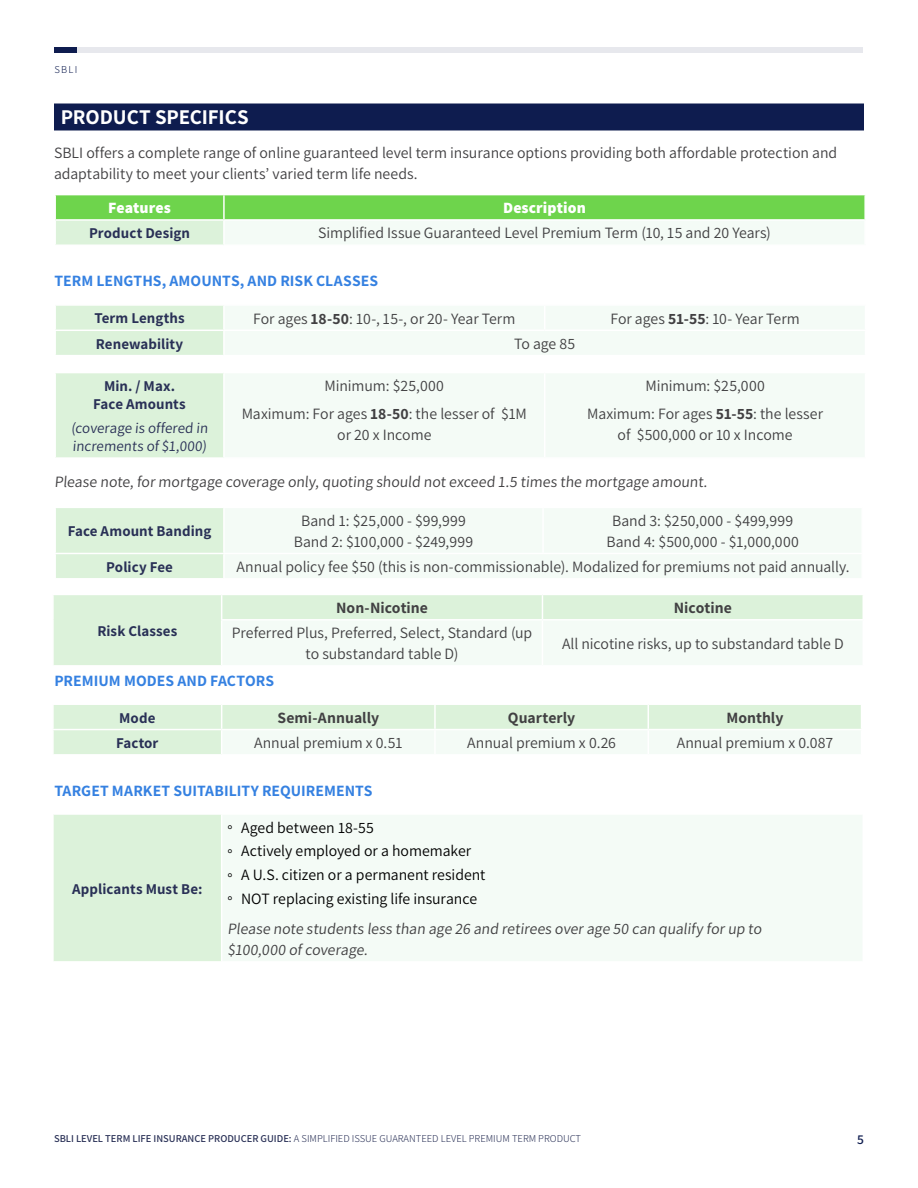
<style>
.page{position:relative;width:918px;height:1188px;background:#fff}
.page>*{position:absolute;margin:0;border:0;box-sizing:border-box;transform-origin:0 0}
.t1{font:700 21px "Assistant";letter-spacing:-.005em;color:#fff}
.t2{font:15.75px/20.9px "Assistant";color:#414042;text-align:center}
.t3{font:15.75px/23.7px "Assistant";color:#000}
.t4{font:700 15.75px "Assistant";letter-spacing:.005em;color:#3581e1}
.t5{font:700 15.75px "Assistant";color:#414042}
.t6{font:800 15.75px "Assistant";letter-spacing:.005em;color:#fff}
.t7{font:700 15px/18px "Assistant";letter-spacing:.005em;color:#293056;text-align:center}
.t8{font:15px/18px "Assistant";color:#293056}
.t9{font:600 13.5px "Assistant";color:#0e1c4f}
.t10{font:300 10.5px "Assistant";color:#293056}
.t11{font:300 10.5px "Assistant";color:#0e1c4f}
.s1{font-weight:700}
.s2{font-weight:600}
</style>
<div class="page">
<div style="left:54px;top:47px;width:809px;height:6px;background:#e7e8ed"></div>
<div style="left:54px;top:47px;width:23px;height:6px;background:#0e1c4f"></div>
<div style="left:54px;top:104px;width:810px;height:26px;background:#0e1c4f"></div>
<svg style="left:56px;top:306px;width:808px;height:49px"></svg>
<hr style="left:223px;top:306px;width:2px;height:24px;background:#fff">
<hr style="left:54px;top:330px;width:170px;height:1px;background:#fff">
<hr style="left:223px;top:331px;width:2px;height:24px;background:#fff">
<div style="left:54px;top:595px;width:167px;height:70px;background:#dcf2da"></div>
<svg style="left:222px;top:595px;width:641px;height:70px"></svg>
<svg style="left:54px;top:705px;width:807px;height:49px"></svg>
<hr style="left:52px;top:729px;width:170px;height:1px;background:#fff">
<div style="left:55px;top:373px;width:169px;height:85px;background:#dcf2da"></div>
<div style="left:225px;top:374px;width:639px;height:83px;background:#f4fbf6"></div>
<hr style="left:544px;top:373px;width:1px;height:84px;background:#fff">
<hr style="left:54px;top:373px;width:2px;height:84px;background:#fff">
<hr style="left:223px;top:373px;width:2px;height:84px;background:#fff">
<hr style="left:54px;top:457px;width:170px;height:2px;background:#fff">
<div style="left:56px;top:508px;width:167px;height:70px;background:#dcf2da"></div>
<div style="left:225px;top:509px;width:636px;height:69px;background:#f4fbf6"></div>
<hr style="left:224px;top:553px;width:319px;height:1px;background:#fff">
<hr style="left:543px;top:553px;width:320px;height:1px;background:#fff">
<hr style="left:542px;top:508px;width:2px;height:45px;background:#fff">
<hr style="left:54px;top:553px;width:170px;height:1px;background:#fff">
<div style="left:56px;top:195px;width:808px;height:24px;background:#6ed44c"></div>
<div style="left:55px;top:220px;width:169px;height:25px;background:#dcf2da"></div>
<div style="left:224px;top:220px;width:641px;height:25px;background:#f4fbf6"></div>
<hr style="left:223px;top:195px;width:2px;height:24px;background:#fff">
<hr style="left:224px;top:219px;width:642px;height:2px;background:#fff">
<hr style="left:864px;top:221px;width:2px;height:23px;background:#fff">
<hr style="left:54px;top:219px;width:170px;height:2px;background:#fff">
<hr style="left:54px;top:221px;width:2px;height:23px;background:#fff">
<hr style="left:223px;top:221px;width:2px;height:23px;background:#fff">
<div style="left:53px;top:814px;width:169px;height:148px;background:#dcf2da"></div>
<div style="left:222px;top:814px;width:641px;height:148px;background:#f4fbf6"></div>
<hr style="left:222px;top:813px;width:642px;height:2px;background:#fff">
<hr style="left:222px;top:961px;width:642px;height:2px;background:#fff">
<hr style="left:52px;top:813px;width:170px;height:2px;background:#fff">
<hr style="left:52px;top:815px;width:2px;height:146px;background:#fff">
<hr style="left:221px;top:815px;width:1px;height:146px;background:#fff">
<hr style="left:52px;top:961px;width:170px;height:2px;background:#fff">
<p class="t11" style="left:54px;top:62px;width:24px">SBLI</p>
<h1 class="t1" style="left:61px;top:102px;width:190px">PRODUCT SPECIFICS</h1>
<p class="t2" style="left:54px;top:142px;width:785px;text-align:left">SBLI offers a complete range of online guaranteed level term insurance options providing both affordable protection and adaptability to meet your clients’ varied term life needs.</p>
<p class="t6" style="left:108px;top:197px;width:64px">Features</p>
<p class="t6" style="left:503px;top:197px;width:84px">Description</p>
<p class="t7" style="left:89px;top:224px;width:102px">Product Design</p>
<p class="t2" style="left:318px;top:222px;width:454px">Simplified Issue Guaranteed Level Premium Term (10, 15 and 20 Years)</p>
<p class="t4" style="left:54px;top:270px;width:325px">TERM LENGTHS, AMOUNTS, AND RISK CLASSES</p>
<p class="t7" style="left:94px;top:309px;width:92px">Term Lengths</p>
<p class="t2" style="left:253px;top:307px;width:264px">For ages <span class="s1">18-50</span>: 10-, 15-, or 20- Year Term</p>
<p class="t2" style="left:610px;top:307px;width:191px">For ages <span class="s1">51-55</span>: 10- Year Term</p>
<p class="t7" style="left:96px;top:334px;width:89px">Renewability</p>
<p class="t2" style="left:514px;top:332px;width:63px">To age 85</p>
<p class="t7" style="left:93px;top:376px;width:94px">Min. / Max.<br>Face Amounts</p>
<p class="t8" style="left:71px;top:419px;width:140px">(coverage is offered in increments of $1,000)</p>
<p class="t2" style="left:242px;top:371px;width:287px;line-height:27.8px">Minimum: $25,000<br>Maximum: For ages <span class="s1">18-50</span>: the lesser of $1M</p>
<p class="t2" style="left:337px;top:423px;width:96px">or 20 x Income</p>
<p class="t2" style="left:587px;top:371px;width:237px;line-height:27.8px">Minimum: $25,000<br>Maximum: For ages <span class="s1">51-55</span>: the lesser</p>
<p class="t2" style="left:618px;top:423px;width:176px">of $500,000 or 10 x Income</p>
<p class="t2" style="left:54px;top:471px;width:653px">Please note, for mortgage coverage only, quoting should not exceed 1. 5 times the mortgage amount.</p>
<p class="t7" style="left:68px;top:521px;width:145px">Face Amount Banding</p>
<p class="t2" style="left:294px;top:510px;width:181px">Band 1: $25,000 - $99,999<br>Band 2: $100,000 - $249,999</p>
<p class="t2" style="left:606px;top:510px;width:194px">Band 3: $250,000 - $499,999<br>Band 4: $500,000 - $1,000,000</p>
<p class="t7" style="left:106px;top:557px;width:68px">Policy Fee</p>
<p class="t2" style="left:237px;top:556px;width:612px">Annual policy fee $50 (this is non-commissionable). Modalized for premiums not paid annually.</p>
<p class="t7" style="left:97px;top:621px;width:81px">Risk Classes</p>
<p class="t5" style="left:336px;top:597px;width:93px">Non-Nicotine</p>
<p class="t5" style="left:674px;top:597px;width:59px">Nicotine</p>
<p class="t2" style="left:232px;top:622px;width:302px">Preferred Plus, Preferred, Select, Standard (up to substandard table D)</p>
<p class="t2" style="left:562px;top:632px;width:283px">All nicotine risks, up to substandard table D</p>
<p class="t4" style="left:54px;top:670px;width:221px">PREMIUM MODES AND FACTORS</p>
<p class="t7" style="left:119px;top:708px;width:38px">Mode</p>
<p class="t5" style="left:277px;top:707px;width:103px">Semi-Annually</p>
<p class="t5" style="left:508px;top:707px;width:69px">Quarterly</p>
<p class="t5" style="left:726px;top:707px;width:59px">Monthly</p>
<p class="t7" style="left:116px;top:733px;width:44px">Factor</p>
<p class="t2" style="left:254px;top:732px;width:150px">Annual premium x 0.51</p>
<p class="t2" style="left:467px;top:732px;width:150px">Annual premium x 0.26</p>
<p class="t2" style="left:677px;top:732px;width:158px">Annual premium x 0.087</p>
<p class="t4" style="left:54px;top:780px;width:320px">TARGET MARKET SUITABILITY REQUIREMENTS</p>
<p class="t7" style="left:72px;top:879px;width:132px">Applicants Must Be:</p>
<p class="t3" style="left:228px;top:815px;width:259px">° Aged between 18-55<br>° Actively employed or a homemaker<br>° A U.S. citizen or a permanent resident ° NOT replacing existing life insurance</p>
<p class="t2" style="left:228px;top:918px;width:538px;text-align:left">Please note students less than age 26 and retirees over age 50 can qualify for up to $100,000 of coverage.</p>
<p class="t10" style="left:54px;top:1131px;width:529px"><span class="s2">SBLI LEVEL TERM LIFE INSURANCE PRODUCER GUIDE:</span> A SIMPLIFIED ISSUE GUARANTEED LEVEL PREMIUM TERM PRODUCT</p>
<p class="t9" style="left:857px;top:1130px;width:8px">5</p>
</div>
